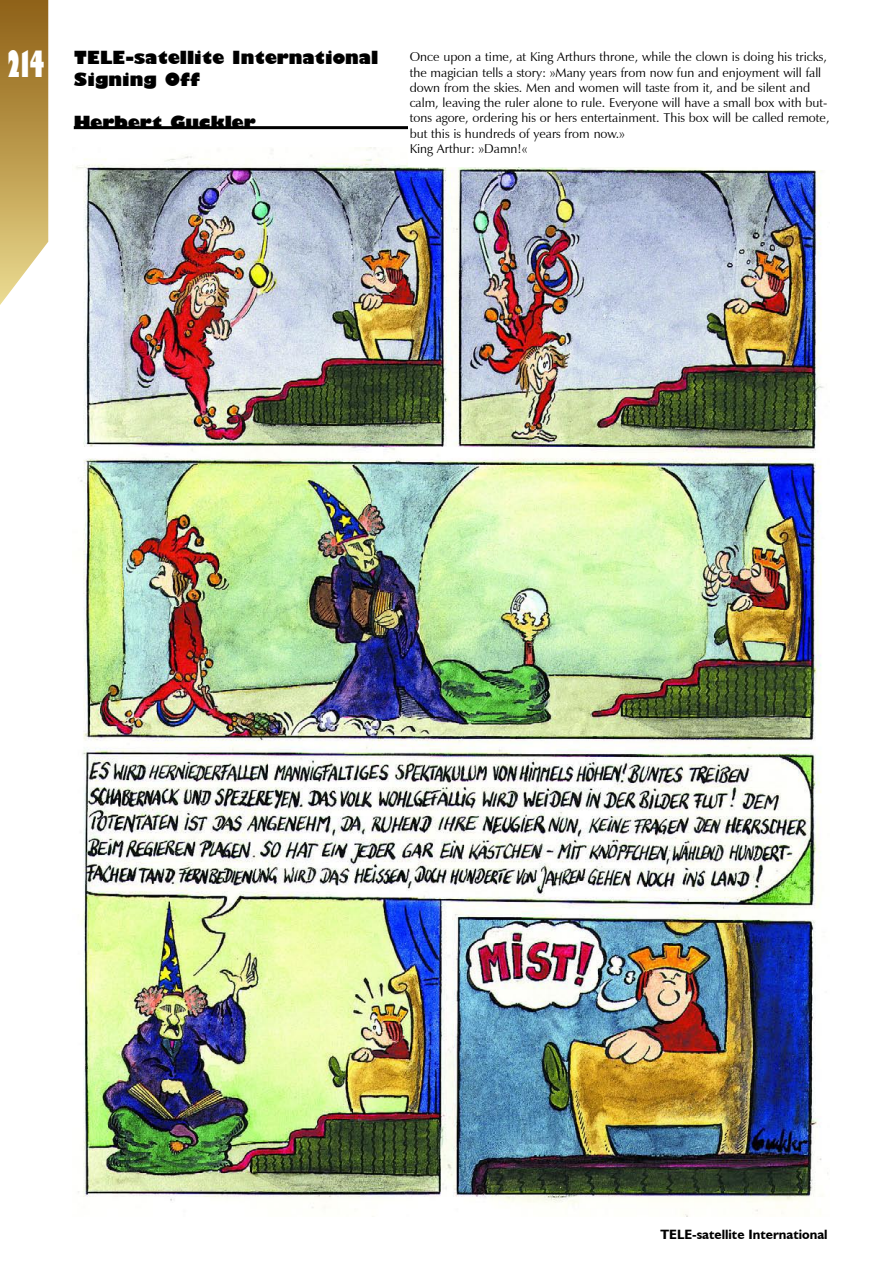
<style>
.page{position:relative;width:893px;height:1263px;background:#fff}
.page>*{position:absolute;margin:0;border:0;box-sizing:border-box;transform-origin:0 0}
.t1{font:800 36px "Humanist 521 BT";color:#fff;scale:.5 1}
.t2{font:800 18px/21.6px "Humanist 521 BT";color:#000}
.t3{font:700 13.5px "Humanist 521 BT";color:#000}
.t4{font:12.75px/15.3px "Zapf Humanist 601 BT";color:#000}
</style>
<div class="page">
<svg style="left:0;top:0;width:48px;height:305px;background:#bea05b"></svg>
<img style="left:76px;top:148px;width:752px;height:1068px">
<hr style="left:74px;top:126px;width:496px;height:3px;background:#000">
<div style="left:408px;top:46px;width:434px;height:121px;background:#fff"></div>
<h1 class="t1" style="left:7px;top:41px;width:77px">214</h1>
<h2 class="t2" style="left:74px;top:47px;width:306px">TELE-satellite International<br>Signing Off</h2>
<h2 class="t2" style="left:74px;top:111px;width:183px">Herbert Guckler</h2>
<p class="t4" style="left:410px;top:49px;width:421px">Once upon a time, at King Arthurs throne, while the clown is doing his tricks, the magician tells a story: »Many years from now fun and enjoyment will fall down from the skies. Men and women will taste from it, and be silent and calm, leaving the ruler alone to rule. Everyone will have a small box with but&shy;tons agore, ordering his or hers entertainment. This box will be called remote, but this is hundreds of years from now.»<br>King Arthur: »Damn!«</p>
<p class="t3" style="left:660px;top:1226px;width:169px">TELE-satellite International</p>
</div>
